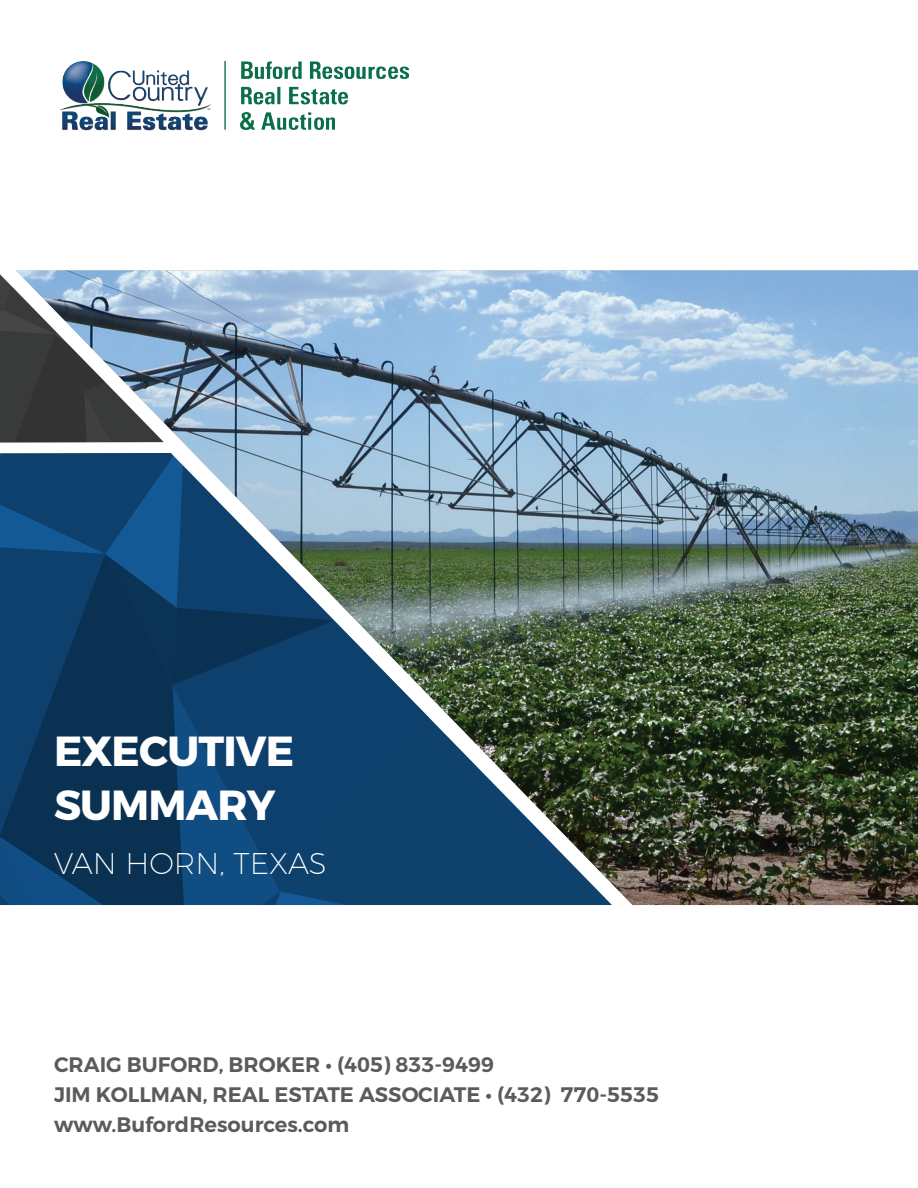
<style>
.page{position:relative;width:918px;height:1188px;background:#fff}
.page>*{position:absolute;margin:0;border:0;box-sizing:border-box;transform-origin:0 0}
.t1{font:700 42px/54.2px "Montserrat";letter-spacing:-.02em;color:#fff}
.t2{font:200 30px "Montserrat";color:#fff}
.t3{font:600 21px/30px "Montserrat";color:#5a5b5a}
</style>
<div class="page">
<svg style="left:0;top:453px;width:16px;height:452px"></svg>
<svg style="left:0;top:274px;width:16px;height:169px"></svg>
<img style="left:16px;top:270px;width:902px;height:635px">
<img style="left:60px;top:61px;width:349px;height:70px">
<h1 class="t1" style="left:54px;top:724px;width:242px">EXECUTIVE<br>SUMMARY</h1>
<h2 class="t2" style="left:54px;top:845px;width:274px">VAN HORN, TEXAS</h2>
<p class="t3" style="left:54px;top:1049px;width:607px">CRAIG BUFORD, BROKER • (405) 833-9499<br>JIM KOLLMAN, REAL ESTATE ASSOCIATE • (432) 770-5535 www.BufordResources.com</p>
</div>
